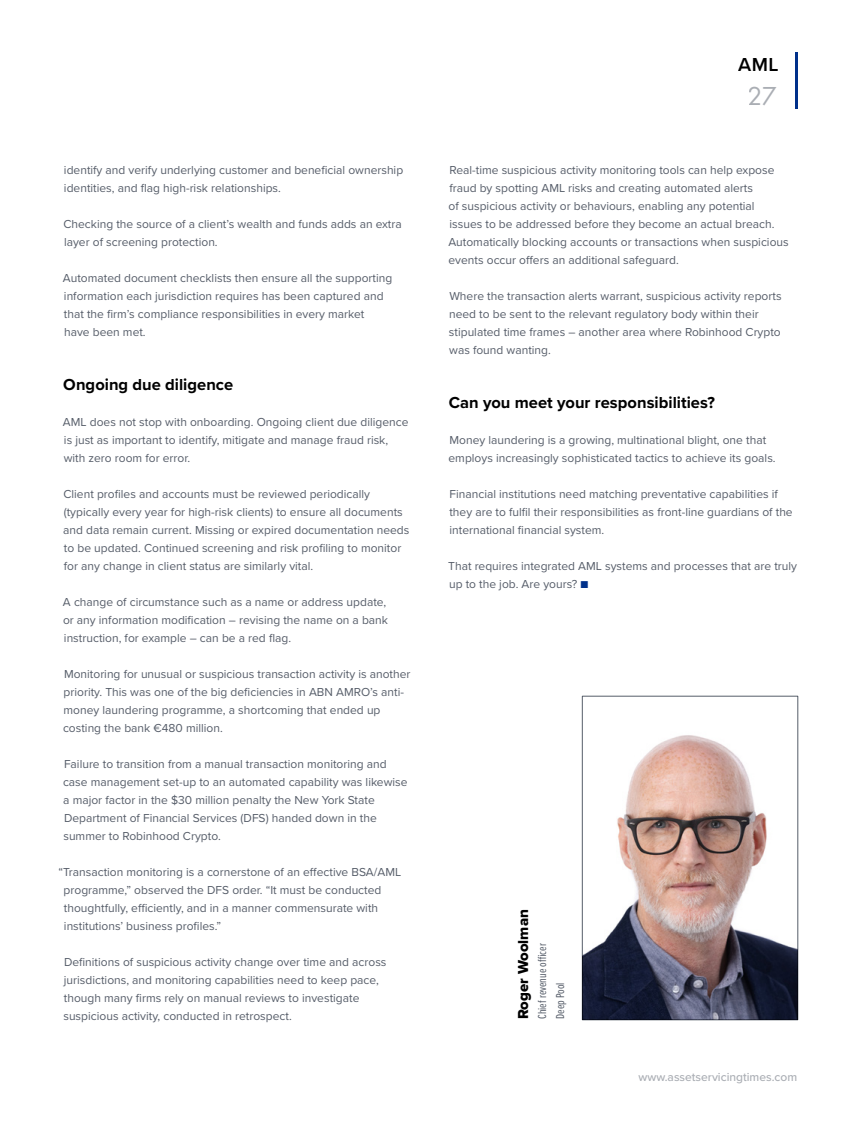
<style>
.page{position:relative;width:861px;height:1134px;background:#fff}
.page>*{position:absolute;margin:0;border:0;box-sizing:border-box;transform-origin:0 0}
.t1{font:27px "Futura PT";color:#aaaeb4}
.t2{font:600 19.5px "Proxima Nova";color:#000}
.Subheadings{font:700 16.5px "Proxima Nova";color:#000}
.Body_Text{font:15px "Proxima Nova Extrabld";color:#000}
.Body_Text-2{font:12px/18px "Proxima Nova";color:#565d69}
.Body_Text-3{font:12px "Proxima Nova Ex Cn";color:#565d69}
.t3{font:500 12px "Proxima Nova";color:#aaaeb4}
.s1{color:#00308a}
</style>
<div class="page">
<img style="left:584px;top:735px;width:212px;height:283px">
<div style="left:582px;top:696px;width:216px;height:324px;border:1px solid #565d69"></div>
<hr style="left:796px;top:52px;width:2px;height:57px;background:#00308a">
<p class="Body_Text-2" style="left:64px;top:160px;width:341px">identify and verify underlying customer and beneficial ownership identities, and flag high-risk relationships.</p>
<p class="Body_Text-2" style="left:63px;top:214px;width:340px">Checking the source of a client’s wealth and funds adds an extra layer of screening protection.</p>
<p class="Body_Text-2" style="left:63px;top:268px;width:331px">Automated document checklists then ensure all the supporting information each jurisdiction requires has been captured and that the firm’s compliance responsibilities in every market<br>have been met.</p>
<p class="Subheadings" style="left:63px;top:372px;width:171px">Ongoing due diligence</p>
<p class="Body_Text-2" style="left:63px;top:412px;width:347px">AML does not stop with onboarding. Ongoing client due diligence is just as important to identify, mitigate and manage fraud risk, with zero room for error.</p>
<p class="Body_Text-2" style="left:63px;top:484px;width:348px">Client profiles and accounts must be reviewed periodically (typically every year for high-risk clients) to ensure all documents and data remain current. Missing or expired documentation needs to be updated. Continued screening and risk profiling to monitor for any change in client status are similarly vital.</p>
<p class="Body_Text-2" style="left:63px;top:592px;width:327px">A change of circumstance such as a name or address update, or any information modification – revising the name on a bank instruction, for example – can be a red flag.</p>
<p class="Body_Text-2" style="left:63px;top:664px;width:349px">Monitoring for unusual or suspicious transaction activity is another priority. This was one of the big deficiencies in ABN AMRO’s anti&shy;money laundering programme, a shortcoming that ended up costing the bank €480 million.</p>
<p class="Body_Text-2" style="left:63px;top:754px;width:346px">Failure to transition from a manual transaction monitoring and case management set-up to an automated capability was likewise a major factor in the $30 million penalty the New York State Department of Financial Services (DFS) handed down in the summer to Robinhood Crypto.</p>
<p class="Body_Text-2" style="left:64px;top:862px;width:339px;text-indent:-5px">“Transaction monitoring is a cornerstone of an effective BSA/AML programme,” observed the DFS order. “It must be conducted thoughtfully, efficiently, and in a manner commensurate with institutions’ business profiles.”</p>
<p class="Body_Text-2" style="left:63px;top:952px;width:325px">Definitions of suspicious activity change over time and across jurisdictions, and monitoring capabilities need to keep pace, though many firms rely on manual reviews to investigate suspicious activity, conducted in retrospect.</p>
<h2 class="t2" style="left:738px;top:50px;width:42px">AML</h2>
<h1 class="t1" style="left:748px;top:80px;width:30px">27</h1>
<p class="Body_Text-2" style="left:448px;top:160px;width:342px">Real-time suspicious activity monitoring tools can help expose fraud by spotting AML risks and creating automated alerts<br>of suspicious activity or behaviours, enabling any potential issues to be addressed before they become an actual breach.<br>Automatically blocking accounts or transactions when suspicious events occur offers an additional safeguard.</p>
<p class="Body_Text-2" style="left:449px;top:286px;width:334px">Where the transaction alerts warrant, suspicious activity reports need to be sent to the relevant regulatory body within their stipulated time frames – another area where Robinhood Crypto was found wanting.</p>
<p class="Subheadings" style="left:449px;top:390px;width:268px">Can you meet your responsibilities?</p>
<p class="Body_Text-2" style="left:449px;top:430px;width:329px">Money laundering is a growing, multinational blight, one that employs increasingly sophisticated tactics to achieve its goals.</p>
<p class="Body_Text-2" style="left:449px;top:484px;width:345px">Financial institutions need matching preventative capabilities if they are to fulfil their responsibilities as front-line guardians of the international financial system.</p>
<p class="Body_Text-2" style="left:448px;top:556px;width:350px">That requires integrated AML systems and processes that are truly up to the job. Are yours? <span class="s1">■</span></p>
<p class="Body_Text" style="left:512px;top:1019px;width:111px;rotate:-90deg">Roger Woolman</p>
<p class="Body_Text-3" style="left:533px;top:1019px;width:77px;rotate:-90deg">Chief revenue officer</p>
<p class="Body_Text-3" style="left:551px;top:1019px;width:38px;rotate:-90deg">Deep Pool</p>
<p class="t3" style="left:638px;top:1068px;width:160px">www.assetservicingtimes.com</p>
</div>
